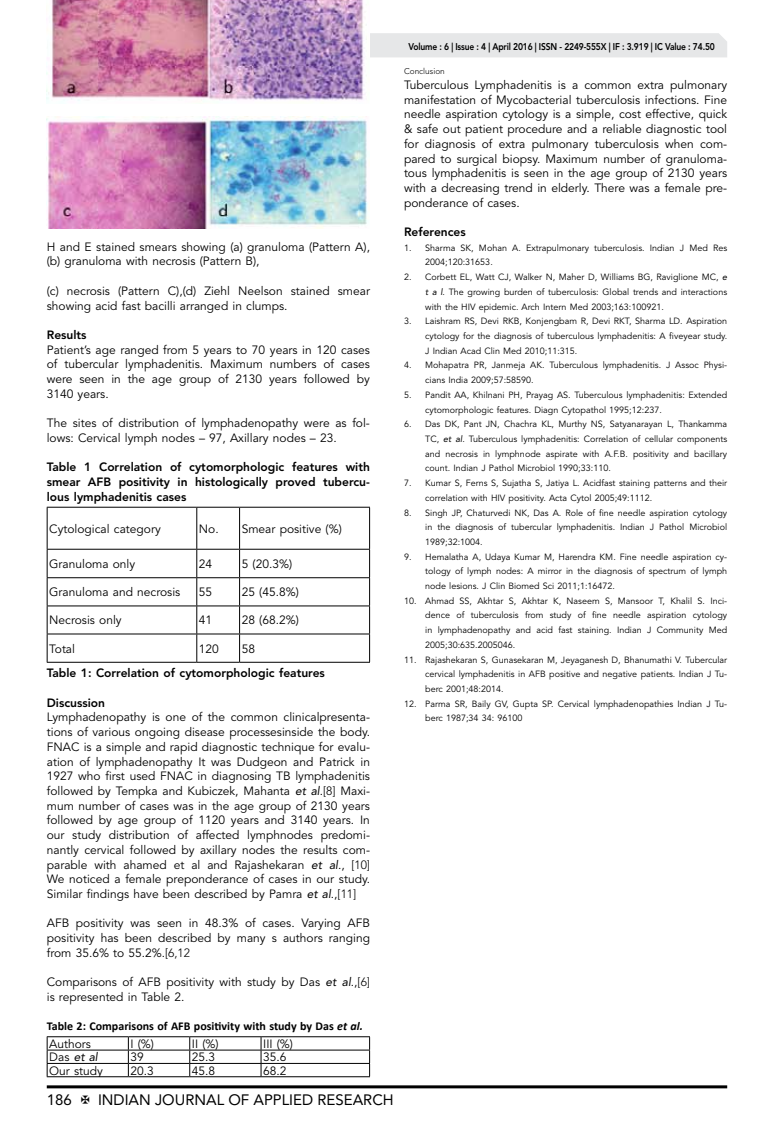
<style>
.page{position:relative;width:774px;height:1136px;background:#fff}
.page>*{position:absolute;margin:0;border:0;box-sizing:border-box;transform-origin:0 0}
.t1{font:15px "Avenir LT Std";color:#000}
.t2{font:12px/14.7px "Avenir LT Std";color:#000}
.t3{font:800 12px/14.7px "Avenir LT Std";color:#000;text-align:justify}
.t4{font:700 12px "Calibri";color:#000}
.t5{font:italic 12px "Avenir LT Std";color:#000}
.t6{font:800 9.75px "Avenir LT Std";letter-spacing:-.02em;color:#000;scale:.87 1}
.t7{font:9px/14.7px "Avenir LT Std";color:#000;text-align:justify}
.t8{font:300 8.25px "Avenir LT Std";color:#000}
.s1{font-style:italic}
.s2{font-weight:300}
.s3{font-style:normal}
</style>
<div class="page">
<hr style="left:47px;top:1085px;width:680px;height:3px;background:#000">
<div style="left:370px;top:33px;width:357px;height:24px;background:#e6e7e8"></div>
<img style="left:47px;top:0;width:320px;height:101px">
<img style="left:47px;top:116px;width:321px;height:113px">
<svg style="left:48px;top:508px;width:321px;height:153px"></svg>
<hr style="left:196px;top:507px;width:1px;height:42px;background:#000">
<hr style="left:239px;top:507px;width:1px;height:42px;background:#000">
<hr style="left:47px;top:549px;width:150px;height:1px;background:#000">
<hr style="left:197px;top:549px;width:43px;height:1px;background:#000">
<hr style="left:240px;top:549px;width:130px;height:1px;background:#000">
<hr style="left:47px;top:577px;width:150px;height:1px;background:#000">
<hr style="left:197px;top:577px;width:43px;height:1px;background:#000">
<hr style="left:240px;top:577px;width:130px;height:1px;background:#000">
<hr style="left:47px;top:605px;width:150px;height:1px;background:#000">
<hr style="left:197px;top:605px;width:43px;height:1px;background:#000">
<hr style="left:240px;top:605px;width:130px;height:1px;background:#000">
<hr style="left:47px;top:633px;width:150px;height:1px;background:#000">
<hr style="left:197px;top:633px;width:43px;height:1px;background:#000">
<svg style="left:196px;top:549px;width:1px;height:112px"></svg>
<hr style="left:240px;top:633px;width:130px;height:1px;background:#000">
<svg style="left:239px;top:549px;width:1px;height:112px"></svg>
<hr style="left:47px;top:507px;width:150px;height:1px;background:#000">
<hr style="left:47px;top:507px;width:1px;height:42px;background:#000">
<hr style="left:197px;top:507px;width:43px;height:1px;background:#000">
<hr style="left:240px;top:507px;width:130px;height:1px;background:#000">
<hr style="left:369px;top:507px;width:1px;height:42px;background:#000">
<svg style="left:47px;top:549px;width:1px;height:112px"></svg>
<svg style="left:369px;top:549px;width:1px;height:112px"></svg>
<hr style="left:47px;top:661px;width:150px;height:1px;background:#000">
<hr style="left:197px;top:661px;width:43px;height:1px;background:#000">
<hr style="left:240px;top:661px;width:130px;height:1px;background:#000">
<svg style="left:47px;top:1036px;width:323px;height:40px"></svg>
<hr style="left:47px;top:1076px;width:81px;height:1px;background:#000">
<hr style="left:128px;top:1076px;width:62px;height:1px;background:#000">
<hr style="left:190px;top:1076px;width:71px;height:1px;background:#000">
<hr style="left:261px;top:1076px;width:109px;height:1px;background:#000">
<p class="t2" style="left:47px;top:239px;width:325px">H and E stained smears showing (a) granuloma (Pattern A), (b) granuloma with necrosis (Pattern B),</p>
<p class="t2" style="left:47px;top:284px;width:325px">(c) necrosis (Pattern C),(d) Ziehl Neelson stained smear showing acid fast bacilli arranged in clumps.</p>
<p class="t3" style="left:47px;top:327px;width:41px">Results</p>
<p class="t2" style="left:47px;top:342px;width:325px;text-align:justify">Patient’s age ranged from 5 years to 70 years in 120 cases of tubercular lymphadenitis. Maximum numbers of cases were seen in the age group of 2130 years followed by 3140 years.</p>
<p class="t2" style="left:47px;top:416px;width:325px">The sites of distribution of lymphadenopathy were as fol&shy;lows: Cervical lymph nodes – 97, Axillary nodes – 23.</p>
<p class="t3" style="left:47px;top:460px;width:325px">Table 1 Correlation of cytomorphologic features with smear AFB positivity in histologically proved tubercu&shy;lous lymphadenitis cases</p>
<p class="t2" style="left:49px;top:521px;width:113px">Cytological category</p>
<p class="t2" style="left:199px;top:521px;width:144px">No. Smear positive (%)</p>
<p class="t2" style="left:49px;top:557px;width:87px">Granuloma only</p>
<p class="t2" style="left:199px;top:557px;width:15px">24</p>
<p class="t2" style="left:242px;top:557px;width:52px">5 (20.3%)</p>
<p class="t2" style="left:49px;top:585px;width:133px">Granuloma and necrosis</p>
<p class="t2" style="left:199px;top:585px;width:15px">55</p>
<p class="t2" style="left:242px;top:585px;width:59px">25 (45.8%)</p>
<p class="t2" style="left:49px;top:613px;width:74px">Necrosis only</p>
<p class="t2" style="left:199px;top:613px;width:15px">41</p>
<p class="t2" style="left:242px;top:613px;width:59px">28 (68.2%)</p>
<p class="t2" style="left:49px;top:641px;width:27px">Total</p>
<p class="t2" style="left:199px;top:641px;width:22px">120</p>
<p class="t2" style="left:242px;top:641px;width:15px">58</p>
<p class="t3" style="left:47px;top:665px;width:280px">Table 1: Correlation of cytomorphologic features</p>
<p class="t3" style="left:47px;top:695px;width:60px">Discussion</p>
<p class="t2" style="left:47px;top:710px;width:325px;text-align:justify">Lymphadenopathy is one of the common clinicalpresenta&shy;tions of various ongoing disease processesinside the body.<br>FNAC is a simple and rapid diagnostic technique for evalu&shy;ation of lymphadenopathy It was Dudgeon and Patrick in 1927 who first used FNAC in diagnosing TB lymphadenitis followed by Tempka and Kubiczek, Mahanta <span class="s1">et al</span>.<span class="s2">[8]</span> Maxi&shy;mum number of cases was in the age group of 2130 years followed by age group of 1120 years and 3140 years. In our study distribution of affected lymphnodes predomi&shy;nantly cervical followed by axillary nodes the results com&shy;parable with ahamed et al and Rajashekaran <span class="s1">et al</span>., <span class="s2">[10] </span>We noticed a female preponderance of cases in our study.<br>Similar findings have been described by Pamra <span class="s1">et al</span>.,<span class="s2">[11]</span></p>
<p class="t2" style="left:47px;top:916px;width:325px;text-align:justify">AFB positivity was seen in 48.3% of cases. Varying AFB positivity has been described by many s authors ranging from 35.6% to 55.2%.<span class="s2">[6,12</span></p>
<p class="t2" style="left:47px;top:974px;width:325px">Comparisons of AFB positivity with study by Das <span class="s1">et al</span>.,<span class="s2">[6] </span>is represented in Table 2.</p>
<p class="t4" style="left:47px;top:1018px;width:318px">Table 2: Comparisons of AFB positivity with study by Das <span class="s1">et al.</span></p>
<p class="t2" style="left:49px;top:1036px;width:43px">Authors</p>
<p class="t2" style="left:130px;top:1036px;width:25px">I (%)</p>
<p class="t2" style="left:192px;top:1036px;width:28px">II (%)</p>
<p class="t2" style="left:263px;top:1036px;width:31px">III (%)</p>
<p class="t5" style="left:49px;top:1049px;width:50px"><span class="s3">Das</span> et al</p>
<p class="t2" style="left:130px;top:1049px;width:15px">39</p>
<p class="t2" style="left:192px;top:1049px;width:25px">25.3</p>
<p class="t2" style="left:263px;top:1049px;width:25px">35.6</p>
<p class="t2" style="left:49px;top:1063px;width:55px">Our study</p>
<p class="t2" style="left:130px;top:1063px;width:25px">20.3</p>
<p class="t2" style="left:192px;top:1063px;width:25px">45.8</p>
<p class="t2" style="left:263px;top:1063px;width:25px">68.2</p>
<p class="t1" style="left:47px;top:1090px;width:27px">186</p>
<p class="t1" style="left:98px;top:1090px;width:297px">INDIAN JOURNAL OF APPLIED RESEARCH</p>
<p class="t6" style="left:408px;top:41px;width:354px">Volume : 6 | Issue : 4 | April 2016 | ISSN - 2249-555X | IF : 3.919 | IC Value : 74.50</p>
<p class="t8" style="left:404px;top:67px;width:42px">Conclusion</p>
<p class="t2" style="left:404px;top:78px;width:325px;text-align:justify">Tuberculous Lymphadenitis is a common extra pulmonary manifestation of Mycobacterial tuberculosis infections. Fine needle aspiration cytology is a simple, cost effective, quick &amp; safe out patient procedure and a reliable diagnostic tool for diagnosis of extra pulmonary tuberculosis when com&shy;pared to surgical biopsy. Maximum number of granuloma&shy;tous lymphadenitis is seen in the age group of 2130 years with a decreasing trend in elderly. There was a female pre&shy;ponderance of cases.</p>
<p class="t3" style="left:404px;top:224px;width:63px">References</p>
<p class="t7" style="left:425px;top:240px;width:303px;text-indent:-21px">1. Sharma SK, Mohan A. Extrapulmonary tuberculosis. Indian J Med Res<br>2004;120:31653.</p>
<p class="t7" style="left:425px;top:270px;width:303px;text-indent:-21px">2. Corbett EL, Watt CJ, Walker N, Maher D, Williams BG, Raviglione MC, <span class="s1">e t a l</span>. The growing burden of tuberculosis: Global trends and interactions with the HIV epidemic. Arch Intern Med 2003;163:100921.</p>
<p class="t7" style="left:425px;top:314px;width:303px;text-indent:-21px">3. Laishram RS, Devi RKB, Konjengbam R, Devi RKT, Sharma LD. Aspiration cytology for the diagnosis of tuberculous lymphadenitis: A fiveyear study.<br>J Indian Acad Clin Med 2010;11:315.</p>
<p class="t7" style="left:425px;top:358px;width:303px;text-indent:-21px">4. Mohapatra PR, Janmeja AK. Tuberculous lymphadenitis. J Assoc Physi&shy;cians India 2009;57:58590.</p>
<p class="t7" style="left:425px;top:387px;width:303px;text-indent:-21px">5. Pandit AA, Khilnani PH, Prayag AS. Tuberculous lymphadenitis: Extended cytomorphologic features. Diagn Cytopathol 1995;12:237.</p>
<p class="t7" style="left:425px;top:417px;width:303px;text-indent:-21px">6. Das DK, Pant JN, Chachra KL, Murthy NS, Satyanarayan L, Thankamma TC, <span class="s1">et al</span>. Tuberculous lymphadenitis: Correlation of cellular components and necrosis in lymphnode aspirate with A.F.B. positivity and bacillary count. Indian J Pathol Microbiol 1990;33:110.</p>
<p class="t7" style="left:425px;top:476px;width:303px;text-indent:-21px">7. Kumar S, Ferns S, Sujatha S, Jatiya L. Acidfast staining patterns and their correlation with HIV positivity. Acta Cytol 2005;49:1112.</p>
<p class="t7" style="left:425px;top:505px;width:303px;text-indent:-21px">8. Singh JP, Chaturvedi NK, Das A. Role of fine needle aspiration cytology in the diagnosis of tubercular lymphadenitis. Indian J Pathol Microbiol 1989;32:1004.</p>
<p class="t7" style="left:425px;top:549px;width:303px;text-indent:-21px">9. Hemalatha A, Udaya Kumar M, Harendra KM. Fine needle aspiration cy&shy;tology of lymph nodes: A mirror in the diagnosis of spectrum of lymph node lesions. J Clin Biomed Sci 2011;1:16472.</p>
<p class="t7" style="left:425px;top:593px;width:303px;text-indent:-21px">10. Ahmad SS, Akhtar S, Akhtar K, Naseem S, Mansoor T, Khalil S. Inci&shy;dence of tuberculosis from study of fine needle aspiration cytology in lymphadenopathy and acid fast staining. Indian J Community Med 2005;30:635.2005046.</p>
<p class="t7" style="left:425px;top:652px;width:303px;text-indent:-21px">11. Rajashekaran S, Gunasekaran M, Jeyaganesh D, Bhanumathi V. Tubercular cervical lymphadenitis in AFB positive and negative patients. Indian J Tu&shy;berc 2001;48:2014.</p>
<p class="t7" style="left:425px;top:696px;width:303px;text-indent:-21px">12. Parma SR, Baily GV, Gupta SP. Cervical lymphadenopathies Indian J Tu&shy;berc 1987;34 34: 96100</p>
</div>
